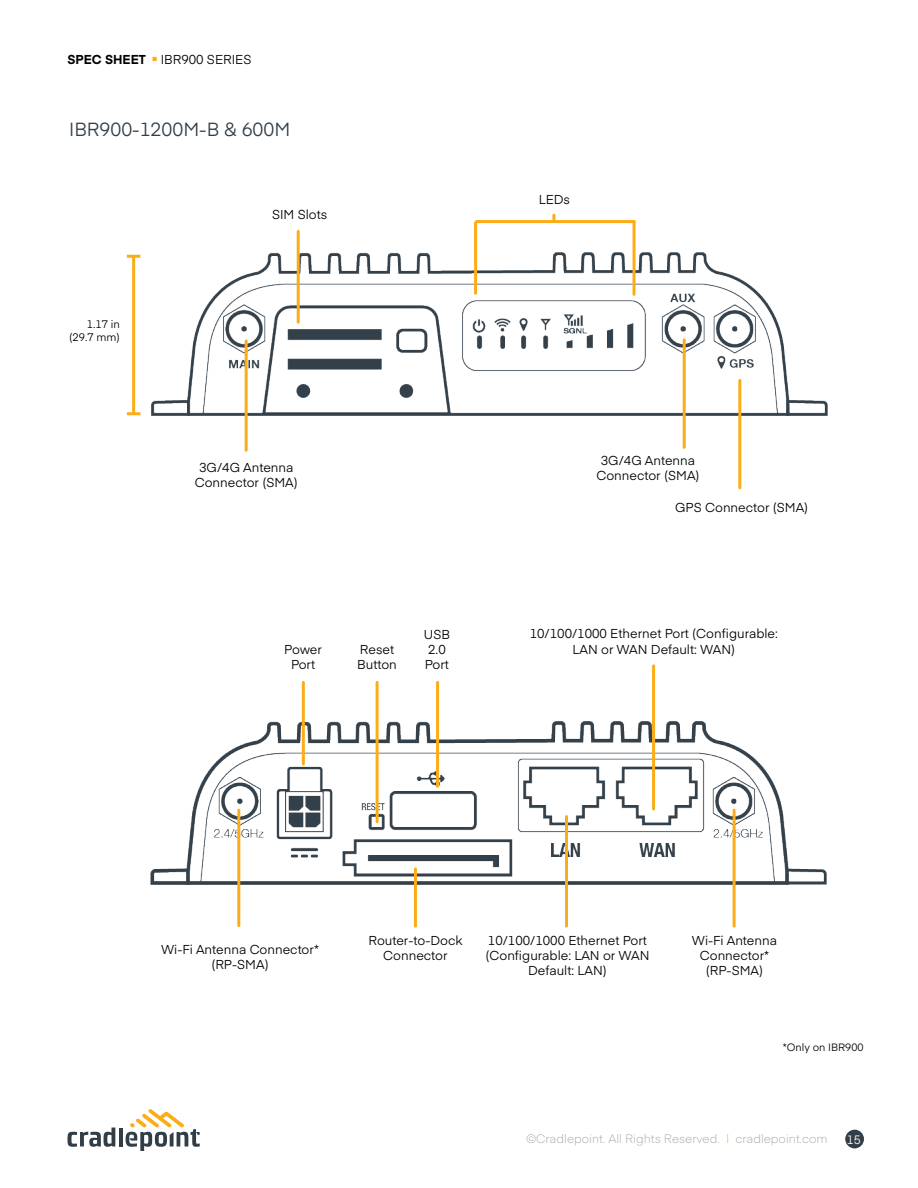
<style>
.page{position:relative;width:918px;height:1188px;background:#fff}
.page>*{position:absolute;margin:0;border:0;box-sizing:border-box;transform-origin:0 0}
.t1{font:18.75px "Eina 01";color:#313e48}
.t2{font:12.75px/15.3px "Eina 01";color:#000;text-align:center}
.t3{font:300 12px "Eina 01";color:#a3a9ad}
.t4{font:12px "Eina 01";color:#fff}
.t5{font:10.8px/12.9px "Eina 01";color:#000;text-align:right}
.t6{font:10.5px "Eina 01";color:#000}
.s1{font-weight:700}
.s2{color:#fbad18}
</style>
<div class="page">
<div style="left:845px;top:1130px;width:19px;height:18px;background:#313e48;border-radius:50%"></div>
<svg style="left:68px;top:1128px;width:47px;height:19px"></svg>
<hr style="left:119px;top:1128px;width:4px;height:18px;background:#313e48">
<svg style="left:126px;top:1109px;width:74px;height:42px"></svg>
<img style="left:150px;top:721px;width:676px;height:164px">
<hr style="left:376px;top:682px;width:3px;height:140px;background:#fbad18">
<hr style="left:237px;top:810px;width:3px;height:116px;background:#fbad18">
<hr style="left:565px;top:817px;width:3px;height:109px;background:#fbad18">
<hr style="left:436px;top:682px;width:3px;height:104px;background:#fbad18">
<hr style="left:652px;top:666px;width:3px;height:143px;background:#fbad18">
<hr style="left:733px;top:810px;width:3px;height:116px;background:#fbad18">
<hr style="left:302px;top:682px;width:3px;height:82px;background:#fbad18">
<hr style="left:414px;top:869px;width:3px;height:57px;background:#fbad18">
<img style="left:152px;top:253px;width:676px;height:163px">
<hr style="left:245px;top:341px;width:3px;height:109px;background:#fbad18">
<hr style="left:738px;top:380px;width:3px;height:108px;background:#fbad18">
<hr style="left:683px;top:340px;width:3px;height:107px;background:#fbad18">
<svg style="left:552px;top:215px;width:3px;height:5px"></svg>
<hr style="left:475px;top:220px;width:160px;height:3px;background:#fbad18">
<hr style="left:474px;top:222px;width:3px;height:72px;background:#fbad18">
<hr style="left:633px;top:222px;width:3px;height:72px;background:#fbad18">
<hr style="left:297px;top:231px;width:3px;height:91px;background:#fbad18">
<hr style="left:132px;top:256px;width:3px;height:158px;background:#fbad18">
<svg style="left:127px;top:255px;width:13px;height:3px"></svg>
<svg style="left:127px;top:412px;width:13px;height:3px"></svg>
<p class="t2" style="left:68px;top:51px;width:185px"><span class="s1">SPEC SHEET</span> <sup>■</sup> IBR900 SERIES</p>
<h1 class="t1" style="left:69px;top:115px;width:223px">IBR900-1200M-B &amp; 600M</h1>
<p class="t5" style="left:69px;top:317px;width:52px">1.17 in (29.7 mm)</p>
<p class="t2" style="left:272px;top:206px;width:57px">SIM Slots</p>
<p class="t2" style="left:539px;top:191px;width:33px">LEDs</p>
<p class="t2" style="left:195px;top:459px;width:105px">3G/4G Antenna<br>Connector (SMA)</p>
<p class="t2" style="left:596px;top:452px;width:105px">3G/4G Antenna<br>Connector (SMA)</p>
<p class="t2" style="left:675px;top:499px;width:135px">GPS Connector (SMA)</p>
<p class="t2" style="left:284px;top:641px;width:39px">Power<br>Port</p>
<p class="t2" style="left:357px;top:641px;width:41px;text-align:left">Reset<br>Button</p>
<p class="t2" style="left:424px;top:626px;width:28px;text-align:left">USB<br>2.0<br>Port</p>
<p class="t2" style="left:530px;top:625px;width:250px">10/100/1000 Ethernet Port (Configurable:<br>LAN or WAN Default: WAN)</p>
<p class="t2" style="left:161px;top:941px;width:159px">Wi-Fi Antenna Connector* (RP-SMA)</p>
<p class="t2" style="left:368px;top:932px;width:95px">Router-to-Dock<br>Connector</p>
<p class="t2" style="left:485px;top:932px;width:166px">10/100/1000 Ethernet Port (Configurable: LAN or WAN<br>Default: LAN)</p>
<p class="t2" style="left:692px;top:932px;width:87px">Wi-Fi Antenna<br>Connector* (RP-SMA)</p>
<p class="t6" style="left:783px;top:1040px;width:82px">*Only on IBR900</p>
<p class="t3" style="left:527px;top:1130px;width:303px">©Cradlepoint. All Rights Reserved. <span class="s2">|</span> cradlepoint.com</p>
<p class="t4" style="left:847px;top:1130px;width:15px">15</p>
</div>
